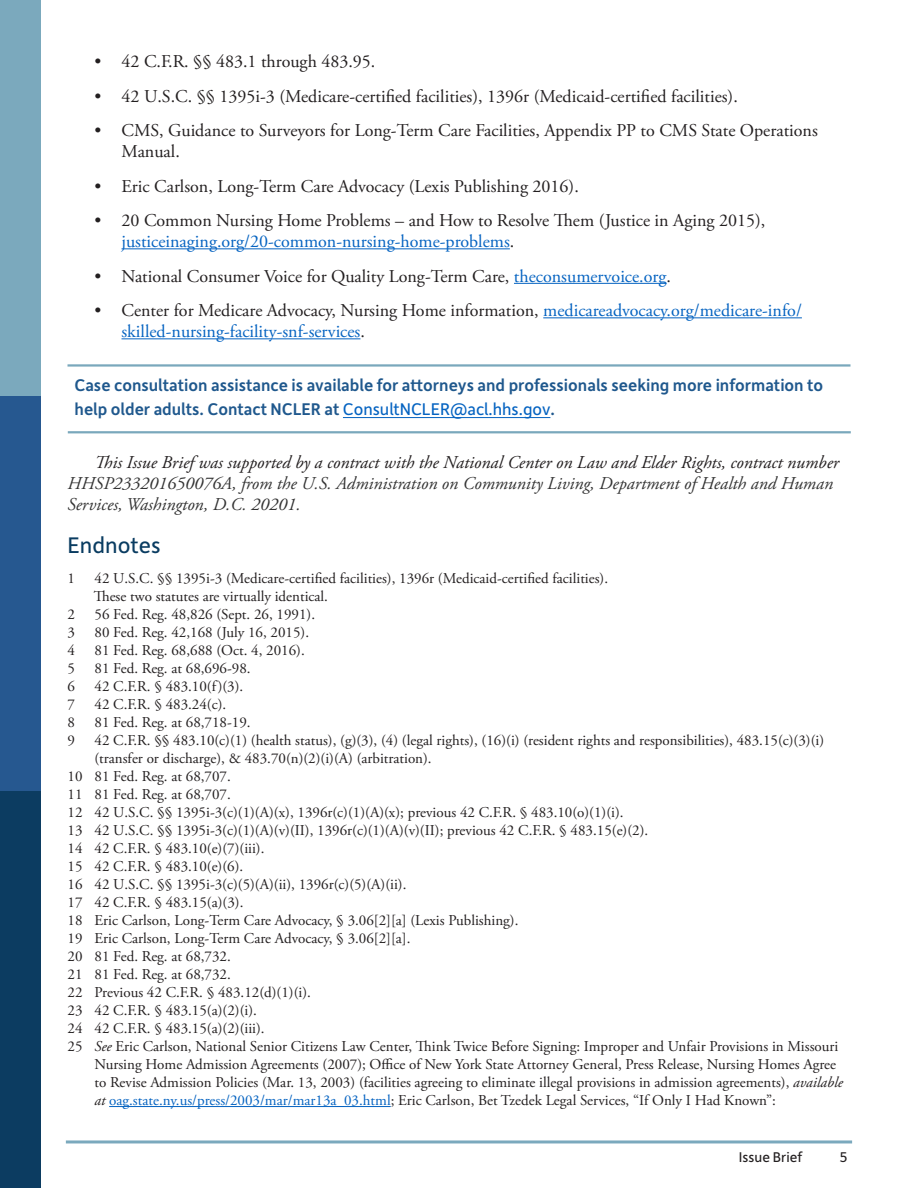
<style>
.page{position:relative;width:918px;height:1188px;background:#fff}
.page>*{position:absolute;margin:0;border:0;box-sizing:border-box;transform-origin:0 0}
.Section_Headers{font:24px "Depot New";color:#0a3c61}
.t1{font:18px/21px "Adobe Garamond Pro";color:#231f20}
.Body_Text{font:italic 18px/21px "Adobe Garamond Pro";color:#333}
.t2{font:500 18px/24px "Depot New";color:#1f588d}
.t3{font:18px/21px "Adobe Garamond Pro";color:#0563c1}
.Endnotes{font:15px/18px "Adobe Garamond Pro";color:#231f20}
.t4{font:15px "Depot New";color:#231f20}
.s1{color:#0563c1}
.s2{color:#231f20}
.s3{font-weight:400;color:#0563c1}
.s4{font-style:italic}
</style>
<div class="page">
<hr style="left:67px;top:1140px;width:784px;height:3px;background:#7ba9bd">
<div style="left:0;top:0;width:40px;height:396px;background:#7ba9bd"></div>
<div style="left:0;top:396px;width:40px;height:396px;background:#265890"></div>
<div style="left:0;top:792px;width:40px;height:396px;background:#0c3c61"></div>
<hr style="left:122px;top:248px;width:388px;height:1px;background:#0563c1">
<hr style="left:514px;top:283px;width:153px;height:1px;background:#0563c1">
<hr style="left:543px;top:317px;width:259px;height:1px;background:#0563c1">
<hr style="left:122px;top:338px;width:238px;height:1px;background:#0563c1">
<hr style="left:109px;top:1106px;width:282px;height:1px;background:#0563c1">
<hr style="left:343px;top:417px;width:207px;height:1px;background:#0563c1">
<hr style="left:68px;top:364px;width:782px;height:3px;background:#7aa8bc">
<hr style="left:68px;top:431px;width:783px;height:2px;background:#7aa8bc">
<p class="t1" style="left:94px;top:51px;width:282px">• 42 C.F.R. §§ 483.1 through 483.95.</p>
<p class="t1" style="left:94px;top:86px;width:645px">• 42 U.S.C. §§ 1395i-3 (Medicare-certified facilities), 1396r (Medicaid-certified facilities).</p>
<p class="t1" style="left:122px;top:120px;width:698px;text-indent:-27px">• CMS, Guidance to Surveyors for Long-Term Care Facilities, Appendix PP to CMS State Operations<br>Manual.</p>
<p class="t1" style="left:94px;top:176px;width:486px">• Eric Carlson, Long-Term Care Advocacy (Lexis Publishing 2016).</p>
<p class="t1" style="left:122px;top:210px;width:645px;text-indent:-27px">• 20 Common Nursing Home Problems – and How to Resolve Them (Justice in Aging 2015), <span class="s1">justiceinaging.org/20-common-nursing-home-problems</span>.</p>
<p class="t1" style="left:94px;top:266px;width:578px">• National Consumer Voice for Quality Long-Term Care, <span class="s1">theconsumervoice.org</span>.</p>
<p class="t3" style="left:122px;top:300px;width:682px;text-indent:-27px"><span class="s2">• Center for Medicare Advocacy, Nursing Home information,</span> medicareadvocacy.org/medicare-info/ skilled-nursing-facility-snf-services<span class="s2">.</span></p>
<p class="t2" style="left:75px;top:372px;width:750px">Case consultation assistance is available for attorneys and professionals seeking more information to help older adults. Contact NCLER at <span class="s3">ConsultNCLER@acl.hhs.gov</span>.</p>
<p class="Body_Text" style="left:68px;top:452px;width:773px;text-indent:27px"><span class="s2">This Issue Brief was supported by a contract with the National Center on Law and Elder Rights, contract number<br></span>HHSP233201650076A, from the U.S. Administration on Community Living, Department of Health and Human<br>Services, Washington, D.C. 20201.</p>
<p class="Section_Headers" style="left:68px;top:529px;width:95px">Endnotes</p>
<p class="Endnotes" style="left:68px;top:570px;width:9px">1</p>
<p class="Endnotes" style="left:94px;top:570px;width:515px">42 U.S.C. §§ 1395i-3 (Medicare-certified facilities), 1396r (Medicaid-certified facilities).</p>
<p class="Endnotes" style="left:94px;top:588px;width:236px">These two statutes are virtually identical.</p>
<p class="Endnotes" style="left:68px;top:606px;width:9px">2</p>
<p class="Endnotes" style="left:94px;top:606px;width:222px">56 Fed. Reg. 48,826 (Sept. 26, 1991).</p>
<p class="Endnotes" style="left:68px;top:624px;width:9px">3</p>
<p class="Endnotes" style="left:94px;top:624px;width:216px">80 Fed. Reg. 42,168 (July 16, 2015).</p>
<p class="Endnotes" style="left:68px;top:642px;width:9px">4</p>
<p class="Endnotes" style="left:94px;top:642px;width:212px">81 Fed. Reg. 68,688 (Oct. 4, 2016).</p>
<p class="Endnotes" style="left:68px;top:660px;width:9px">5</p>
<p class="Endnotes" style="left:94px;top:660px;width:158px">81 Fed. Reg. at 68,696-98.</p>
<p class="Endnotes" style="left:68px;top:678px;width:9px">6</p>
<p class="Endnotes" style="left:94px;top:678px;width:150px">42 C.F.R. § 483.10(f)(3).</p>
<p class="Endnotes" style="left:68px;top:696px;width:9px">7</p>
<p class="Endnotes" style="left:94px;top:696px;width:133px">42 C.F.R. § 483.24(c).</p>
<p class="Endnotes" style="left:68px;top:714px;width:9px">8</p>
<p class="Endnotes" style="left:94px;top:714px;width:158px">81 Fed. Reg. at 68,718-19.</p>
<p class="Endnotes" style="left:68px;top:732px;width:9px">9</p>
<p class="Endnotes" style="left:94px;top:732px;width:731px">42 C.F.R. §§ 483.10(c)(1) (health status), (g)(3), (4) (legal rights), (16)(i) (resident rights and responsibilities), 483.15(c)(3)(i) (transfer or discharge), &amp; 483.70(n)(2)(i)(A) (arbitration).</p>
<p class="Endnotes" style="left:68px;top:768px;width:165px">10 81 Fed. Reg. at 68,707.</p>
<p class="Endnotes" style="left:68px;top:786px;width:165px">11 81 Fed. Reg. at 68,707.</p>
<p class="Endnotes" style="left:68px;top:804px;width:558px">12 42 U.S.C. §§ 1395i-3(c)(1)(A)(x), 1396r(c)(1)(A)(x); previous 42 C.F.R. § 483.10(o)(1)(i).</p>
<p class="Endnotes" style="left:68px;top:822px;width:582px">13 42 U.S.C. §§ 1395i-3(c)(1)(A)(v)(II), 1396r(c)(1)(A)(v)(II); previous 42 C.F.R. § 483.15(e)(2).</p>
<p class="Endnotes" style="left:68px;top:840px;width:198px">14 42 C.F.R. § 483.10(e)(7)(iii).</p>
<p class="Endnotes" style="left:68px;top:858px;width:177px">15 42 C.F.R. § 483.10(e)(6).</p>
<p class="Endnotes" style="left:68px;top:876px;width:340px">16 42 U.S.C. §§ 1395i-3(c)(5)(A)(ii), 1396r(c)(5)(A)(ii).</p>
<p class="Endnotes" style="left:68px;top:894px;width:177px">17 42 C.F.R. § 483.15(a)(3).</p>
<p class="Endnotes" style="left:68px;top:912px;width:452px">18 Eric Carlson, Long-Term Care Advocacy, § 3.06[2][a] (Lexis Publishing).</p>
<p class="Endnotes" style="left:68px;top:930px;width:344px">19 Eric Carlson, Long-Term Care Advocacy, § 3.06[2][a].</p>
<p class="Endnotes" style="left:68px;top:948px;width:165px">20 81 Fed. Reg. at 68,732.</p>
<p class="Endnotes" style="left:68px;top:966px;width:165px">21 81 Fed. Reg. at 68,732.</p>
<p class="Endnotes" style="left:68px;top:984px;width:245px">22 Previous 42 C.F.R. § 483.12(d)(1)(i).</p>
<p class="Endnotes" style="left:68px;top:1002px;width:191px">23 42 C.F.R. § 483.15(a)(2)(i).</p>
<p class="Endnotes" style="left:68px;top:1020px;width:199px">24 42 C.F.R. § 483.15(a)(2)(iii).</p>
<p class="Endnotes" style="left:94px;top:1038px;width:750px;text-indent:-27px">25 <span class="s4">See</span> Eric Carlson, National Senior Citizens Law Center, Think Twice Before Signing: Improper and Unfair Provisions in Missouri Nursing Home Admission Agreements (2007); Office of New York State Attorney General, Press Release, Nursing Homes Agree to Revise Admission Policies (Mar. 13, 2003) (facilities agreeing to eliminate illegal provisions in admission agreements), <span class="s4">available at</span> <span class="s1">oag.state.ny.us/press/2003/mar/mar13a_03.html</span>; Eric Carlson, Bet Tzedek Legal Services, “If Only I Had Known”:</p>
<p class="t4" style="left:739px;top:1147px;width:65px">Issue Brief</p>
<p class="t4" style="left:840px;top:1147px;width:9px">5</p>
</div>
